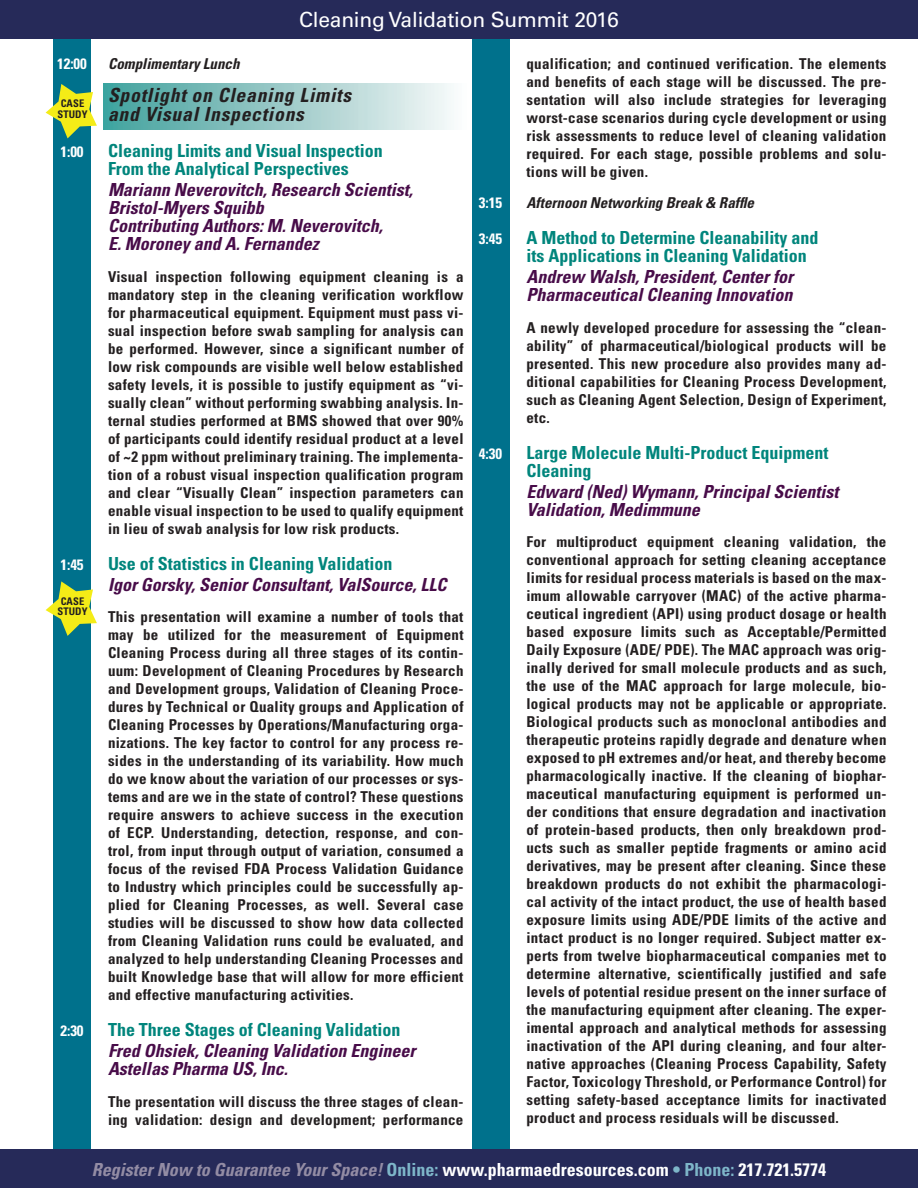
<style>
.page{position:relative;width:918px;height:1188px;background:#fff}
.page>*{position:absolute;margin:0;border:0;box-sizing:border-box;transform-origin:0 0}
.t1{font:21px "Univers";letter-spacing:-.01em;color:#fff}
.t2{font:italic 700 condensed 19.5px/19.5px "Univers";letter-spacing:.04em;color:#231f20}
.t3{font:italic 700 condensed 18px/18px "Univers";color:#480c49}
.t4{font:700 condensed 18px/18px "Univers";color:#00857c}
.t5{font:700 condensed 18px "Univers";color:#fff}
.t6{font:700 condensed 15px/18px "Univers";letter-spacing:.02em;color:#231f20;text-align:justify}
.t7{font:italic 700 condensed 15px "Univers";color:#231f20}
.t8{font:700 condensed 15px "Univers";color:#fff}
.t9{font:700 condensed 10.5px/10.5px "Univers";letter-spacing:.01em;color:#231f20;text-align:center}
.s1{font-style:italic;color:#938ca4}
.s2{color:#7eb6c9}
</style>
<div class="page">
<div style="left:54px;top:0;width:37px;height:1188px;background:#00718c"></div>
<div style="left:472px;top:0;width:38px;height:1188px;background:#00718c"></div>
<div style="left:0;top:0;width:918px;height:39px;background:#262a59"></div>
<div style="left:0;top:1149px;width:918px;height:39px;background:#262a59"></div>
<div style="left:104px;top:83px;width:363px;height:47px;background:linear-gradient(to right,#41a09c,#fbf9fa)"></div>
<svg style="left:46px;top:84px;width:51px;height:54px"></svg>
<svg style="left:46px;top:581px;width:51px;height:55px"></svg>
<h1 class="t1" style="left:299px;top:7px;width:321px">Cleaning Validation Summit 2016</h1>
<p class="t8" style="left:57px;top:54px;width:31px">12:00</p>
<p class="t7" style="left:108px;top:54px;width:133px">Complimentary Lunch</p>
<h2 class="t2" style="left:108px;top:85px;width:245px">Spotlight on Cleaning Limits and Visual Inspections</h2>
<p class="t8" style="left:60px;top:143px;width:25px">1:00</p>
<p class="t4" style="left:108px;top:142px;width:276px">Cleaning Limits and Visual Inspection<br>From the Analytical Perspectives</p>
<p class="t3" style="left:108px;top:181px;width:306px">Mariann Neverovitch, Research Scientist, Bristol-Myers Squibb<br>Contributing Authors: M. Neverovitch,<br>E. Moroney and A. Fernandez</p>
<p class="t6" style="left:108px;top:268px;width:357px">Visual inspection following equipment cleaning is a mandatory step in the cleaning verification workflow for pharmaceutical equipment. Equipment must pass vi&shy;sual inspection before swab sampling for analysis can be performed. However, since a significant number of low risk compounds are visible well below established safety levels, it is possible to justify equipment as “vi&shy;sually clean” without performing swabbing analysis. In&shy;ternal studies performed at BMS showed that over 90% of participants could identify residual product at a level of ~2 ppm without preliminary training. The implementa&shy;tion of a robust visual inspection qualification program and clear “Visually Clean” inspection parameters can enable visual inspection to be used to qualify equipment in lieu of swab analysis for low risk products.</p>
<p class="t8" style="left:60px;top:555px;width:25px">1:45</p>
<p class="t4" style="left:108px;top:554px;width:286px">Use of Statistics in Cleaning Validation</p>
<p class="t3" style="left:108px;top:575px;width:340px">Igor Gorsky, Senior Consultant, ValSource, LLC</p>
<p class="t6" style="left:108px;top:608px;width:357px">This presentation will examine a number of tools that may be utilized for the measurement of Equipment Cleaning Process during all three stages of its contin&shy;uum: Development of Cleaning Procedures by Research and Development groups, Validation of Cleaning Proce&shy;dures by Technical or Quality groups and Application of Cleaning Processes by Operations/Manufacturing orga&shy;nizations. The key factor to control for any process re&shy;sides in the understanding of its variability. How much do we know about the variation of our processes or sys&shy;tems and are we in the state of control? These questions require answers to achieve success in the execution of ECP. Understanding, detection, response, and con&shy;trol, from input through output of variation, consumed a focus of the revised FDA Process Validation Guidance to Industry which principles could be successfully ap&shy;plied for Cleaning Processes, as well. Several case studies will be discussed to show how data collected from Cleaning Validation runs could be evaluated, and analyzed to help understanding Cleaning Processes and built Knowledge base that will allow for more efficient and effective manufacturing activities.</p>
<p class="t8" style="left:60px;top:1022px;width:25px">2:30</p>
<p class="t4" style="left:108px;top:1021px;width:294px">The Three Stages of Cleaning Validation</p>
<p class="t3" style="left:108px;top:1042px;width:309px">Fred Ohsiek, Cleaning Validation Engineer<br>Astellas Pharma US, Inc.</p>
<p class="t6" style="left:108px;top:1093px;width:357px">The presentation will discuss the three stages of clean&shy;ing validation: design and development; performance</p>
<p class="t9" style="left:57px;top:98px;width:32px">CASE<br>STUDY</p>
<p class="t9" style="left:57px;top:596px;width:32px">CASE<br>STUDY</p>
<p class="t6" style="left:526px;top:55px;width:362px">qualification; and continued verification. The elements and benefits of each stage will be discussed. The pre&shy;sentation will also include strategies for leveraging worst-case scenarios during cycle development or using risk assessments to reduce level of cleaning validation required. For each stage, possible problems and solu&shy;tions will be given.</p>
<p class="t8" style="left:479px;top:194px;width:25px">3:15</p>
<p class="t7" style="left:526px;top:194px;width:229px">Afternoon Networking Break &amp; Raffle</p>
<p class="t8" style="left:479px;top:230px;width:25px">3:45</p>
<p class="t4" style="left:526px;top:229px;width:293px">A Method to Determine Cleanability and its Applications in Cleaning Validation</p>
<p class="t3" style="left:526px;top:268px;width:268px">Andrew Walsh, President, Center for<br>Pharmaceutical Cleaning Innovation</p>
<p class="t6" style="left:526px;top:319px;width:362px">A newly developed procedure for assessing the “clean&shy;ability” of pharmaceutical/biological products will be presented. This new procedure also provides many ad&shy;ditional capabilities for Cleaning Process Development, such as Cleaning Agent Selection, Design of Experiment, etc.</p>
<p class="t8" style="left:479px;top:444px;width:25px">4:30</p>
<p class="t4" style="left:526px;top:443px;width:303px">Large Molecule Multi-Product Equipment<br>Cleaning</p>
<p class="t3" style="left:526px;top:482px;width:314px">Edward (Ned) Wymann, Principal Scientist<br>Validation, Medimmune</p>
<p class="t6" style="left:526px;top:533px;width:362px">For multiproduct equipment cleaning validation, the conventional approach for setting cleaning acceptance limits for residual process materials is based on the max&shy;imum allowable carryover (MAC) of the active pharma&shy;ceutical ingredient (API) using product dosage or health based exposure limits such as Acceptable/Permitted Daily Exposure (ADE/ PDE). The MAC approach was orig&shy;inally derived for small molecule products and as such, the use of the MAC approach for large molecule, bio&shy;logical products may not be applicable or appropriate.<br>Biological products such as monoclonal antibodies and therapeutic proteins rapidly degrade and denature when exposed to pH extremes and/or heat, and thereby become pharmacologically inactive. If the cleaning of biophar&shy;maceutical manufacturing equipment is performed un&shy;der conditions that ensure degradation and inactivation of protein-based products, then only breakdown prod&shy;ucts such as smaller peptide fragments or amino acid derivatives, may be present after cleaning. Since these breakdown products do not exhibit the pharmacologi&shy;cal activity of the intact product, the use of health based exposure limits using ADE/PDE limits of the active and intact product is no longer required. Subject matter ex&shy;perts from twelve biopharmaceutical companies met to determine alternative, scientifically justified and safe levels of potential residue present on the inner surface of the manufacturing equipment after cleaning. The exper&shy;imental approach and analytical methods for assessing inactivation of the API during cleaning, and four alter&shy;native approaches (Cleaning Process Capability, Safety Factor, Toxicology Threshold, or Performance Control) for setting safety-based acceptance limits for inactivated product and process residuals will be discussed.</p>
<p class="t5" style="left:92px;top:1158px;width:736px"><span class="s1">Register Now to Guarantee Your Space!</span> <span class="s2">Online:</span> www.pharmaedresources.com <span class="s2">• Phone:</span> 217.721.5774</p>
</div>
